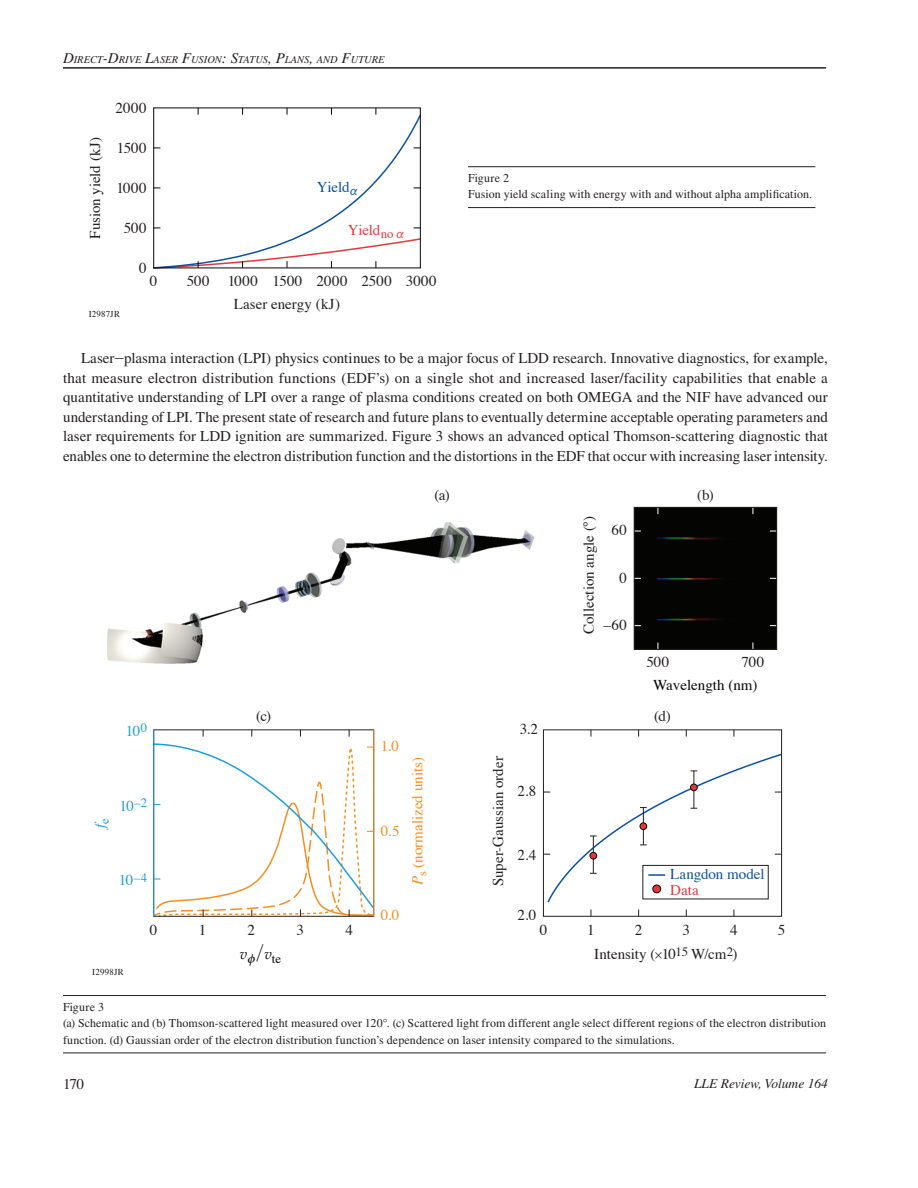
<style>
.page{position:relative;width:918px;height:1188px;background:#fff}
.page>*{position:absolute;margin:0;border:0;box-sizing:border-box;transform-origin:0 0}
.Text-Indent{font:15px/19.5px "Times LT Std";color:#231f20;text-align:justify}
.t1{font:15px/23.7px "Times";color:#231f20}
.t2{font:15px "Times";color:#f68f21}
.t3{font:15px/16.5px "Times";letter-spacing:-.005em;color:#0c51a1}
.t4{font:15px/23.5px "Times";color:#050504}
.t5{font:15px "Times";color:#1d9ed9}
.t6{font:15px "Times";letter-spacing:-.01em;color:#e1383d}
.t7{font:italic 15px "Palatino";color:#050504}
.t8{font:italic 15px "Times";color:#1d9ed9}
.t9{font:italic 13.5px "Times LT Std";color:#231f20}
.Figure_Caption{font:12px/16.5px "Times LT Std";letter-spacing:.01em;color:#231f20}
.Figure_Number{font:12px "Times LT Std";letter-spacing:.01em;color:#231f20}
.t10{font:italic 10.5px "Times LT Std";color:#231f20}
.t11{font:9px "Times";letter-spacing:.015em;color:#231f20}
.s1{font-size:15px}
.s2{font-family:"MM Century Old"}
.s3{font-style:italic}
.s4{color:#231f20}
.s5{color:#e1383d}
.s6{font-family:"MM Century New";font-style:normal;font-size:18px}
.s7{font-family:"MM Binary";font-size:12px;color:#050504}
</style>
<div class="page">
<hr style="left:63px;top:67px;width:763px;height:2px;background:#231f20">
<svg style="left:153px;top:108px;width:268px;height:161px"></svg>
<hr style="left:468px;top:166px;width:347px;height:1px;background:#231f20">
<hr style="left:468px;top:207px;width:347px;height:1px;background:#231f20">
<img style="left:107px;top:522px;width:428px;height:142px">
<div style="left:543px;top:729px;width:239px;height:188px;border:1px solid #231f20"></div>
<svg style="left:543px;top:752px;width:240px;height:152px"></svg>
<div style="left:590px;top:852px;width:7px;height:7px;background:#e1383d;border:1px solid #040503;border-radius:50%"></div>
<div style="left:640px;top:822px;width:7px;height:8px;background:#e1383d;border:1px solid #040503;border-radius:50%"></div>
<div style="left:690px;top:784px;width:8px;height:7px;background:#e1383d;border:1px solid #040503;border-radius:50%"></div>
<hr style="left:373px;top:730px;width:1px;height:186px;background:#f68f21">
<svg style="left:154px;top:743px;width:220px;height:173px"></svg>
<hr style="left:153px;top:730px;width:1px;height:186px;background:#1d9ed9">
<div style="left:636px;top:509px;width:139px;height:139px;background:#040503"></div>
<div style="left:634px;top:507px;width:143px;height:143px;border:1px solid #231f20"></div>
<hr style="left:63px;top:995px;width:763px;height:1px;background:#231f20">
<hr style="left:63px;top:1053px;width:763px;height:1px;background:#231f20">
<p class="t10" style="left:63px;top:54px;width:323px"><span class="s1">D</span>IRECT<span class="s1">-D</span>RIVE <span class="s1">L</span>ASER <span class="s1">F</span>USION<span class="s1">: S</span>TATUS<span class="s1">, P</span>LANS<span class="s1">,</span> AND <span class="s1">F</span>UTURE</p>
<p class="t1" style="left:116px;top:95px;width:32px">2000</p>
<p class="t1" style="left:82px;top:239px;width:103px;rotate:-90deg">Fusion yield (kJ)</p>
<p class="t1" style="left:117px;top:135px;width:31px">1500</p>
<p class="t3" style="left:317px;top:177px;width:42px">Yield<sub>a</sub></p>
<p class="t6" style="left:348px;top:216px;width:58px">Yield<sub>no</sub> <sub>a</sub></p>
<p class="t1" style="left:361px;top:268px;width:77px">2500 3000</p>
<p class="t1" style="left:116px;top:175px;width:32px">1000</p>
<p class="t1" style="left:124px;top:215px;width:24px">500</p>
<p class="t1" style="left:139px;top:255px;width:9px">0</p>
<p class="t1" style="left:150px;top:268px;width:9px">0</p>
<p class="t1" style="left:234px;top:268px;width:108px;text-indent:-47px">500 1000 1500<br>Laser energy (kJ)</p>
<p class="t1" style="left:317px;top:268px;width:32px">2000</p>
<p class="t11" style="left:89px;top:305px;width:33px">I2987JR</p>
<p class="Figure_Number" style="left:468px;top:171px;width:43px">Figure 2</p>
<p class="Figure_Caption" style="left:468px;top:186px;width:346px">Fusion yield scaling with energy with and without alpha amplification.</p>
<p class="Text-Indent" style="left:63px;top:348px;width:767px;text-indent:18px">Laser<span class="s2">-</span>plasma interaction (LPI) physics continues to be a major focus of LDD research. Innovative diagnostics, for example, that measure electron distribution functions (EDF’s) on a single shot and increased laser/facility capabilities that enable a quantitative understanding of LPI over a range of plasma conditions created on both OMEGA and the NIF have advanced our understanding of LPI. The present state of research and future plans to eventually determine acceptable operating parameters and laser requirements for LDD ignition are summarized. Figure 3 shows an advanced optical Thomson-scattering diagnostic that enables one to determine the electron distribution function and the distortions in the EDF that occur with increasing laser intensity.</p>
<p class="t1" style="left:435px;top:481px;width:17px">(a)</p>
<p class="t1" style="left:697px;top:481px;width:18px">(b)</p>
<p class="t8" style="left:87px;top:828px;width:11px;rotate:-90deg">f<sub>e</sub></p>
<p class="t1" style="left:256px;top:703px;width:16px">(c)</p>
<p class="t5" style="left:126px;top:717px;width:23px">10<sup>0</sup></p>
<p class="t1" style="left:520px;top:716px;width:20px">3.2</p>
<p class="t5" style="left:120px;top:792px;width:29px">10<sup>–2</sup></p>
<p class="t5" style="left:119px;top:866px;width:30px">10<sup>–4</sup></p>
<p class="t2" style="left:381px;top:732px;width:20px">1.0</p>
<p class="t2" style="left:381px;top:817px;width:20px">0.5</p>
<p class="t2" style="left:404px;top:885px;width:130px;rotate:-90deg"><span class="s3">P</span><sub>s</sub> (normalized units)</p>
<p class="t1" style="left:485px;top:886px;width:131px;rotate:-90deg">Super-Gaussian order</p>
<p class="t1" style="left:517px;top:778px;width:20px">2.8</p>
<p class="t1" style="left:517px;top:842px;width:20px">2.4</p>
<p class="t2" style="left:381px;top:901px;width:20px">0.0</p>
<p class="t1" style="left:517px;top:902px;width:20px">2.0</p>
<p class="t1" style="left:576px;top:634px;width:119px;rotate:-90deg">Collection angle (°)</p>
<p class="t1" style="left:612px;top:517px;width:17px">60</p>
<p class="t1" style="left:619px;top:565px;width:9px">0</p>
<p class="t1" style="left:603px;top:612px;width:25px">–60</p>
<p class="t1" style="left:646px;top:648px;width:24px">500</p>
<p class="t4" style="left:653px;top:649px;width:112px;text-indent:88px"><span class="s4">700<br></span>Wavelength (nm)</p>
<p class="t1" style="left:654px;top:703px;width:18px">(d)</p>
<p class="t3" style="left:670px;top:864px;width:96px">Langdon model<br><span class="s5">Data</span></p>
<p class="t1" style="left:150px;top:916px;width:9px">0</p>
<p class="t1" style="left:540px;top:916px;width:9px">0</p>
<p class="t1" style="left:587px;top:916px;width:9px">1</p>
<p class="t1" style="left:635px;top:916px;width:9px">2</p>
<p class="t1" style="left:683px;top:916px;width:9px">3</p>
<p class="t1" style="left:730px;top:916px;width:9px">4</p>
<p class="t1" style="left:778px;top:916px;width:9px">5</p>
<p class="t1" style="left:248px;top:916px;width:9px">2</p>
<p class="t1" style="left:297px;top:916px;width:9px">3</p>
<p class="t1" style="left:345px;top:916px;width:9px">4</p>
<p class="t7" style="left:240px;top:942px;width:43px">v<sub>z</sub><span class="s6">/</span>v<sub>te</sub></p>
<p class="t1" style="left:594px;top:941px;width:145px">Intensity (<span class="s7">#</span>10<sup>15</sup> W/cm<sup>2</sup>)</p>
<p class="t1" style="left:199px;top:916px;width:9px">1</p>
<p class="t11" style="left:92px;top:964px;width:33px">I2998JR</p>
<p class="Figure_Number" style="left:63px;top:1000px;width:43px">Figure 3</p>
<p class="Figure_Caption" style="left:63px;top:1015px;width:765px">(a) Schematic and (b) Thomson-scattered light measured over 120°. (c) Scattered light from different angle select different regions of the electron distribution function. (d) Gaussian order of the electron distribution function’s dependence on laser intensity compared to the simulations.</p>
<p class="Text-Indent" style="left:63px;top:1074px;width:23px">170</p>
<p class="t9" style="left:694px;top:1076px;width:135px">LLE Review, Volume 164</p>
</div>
